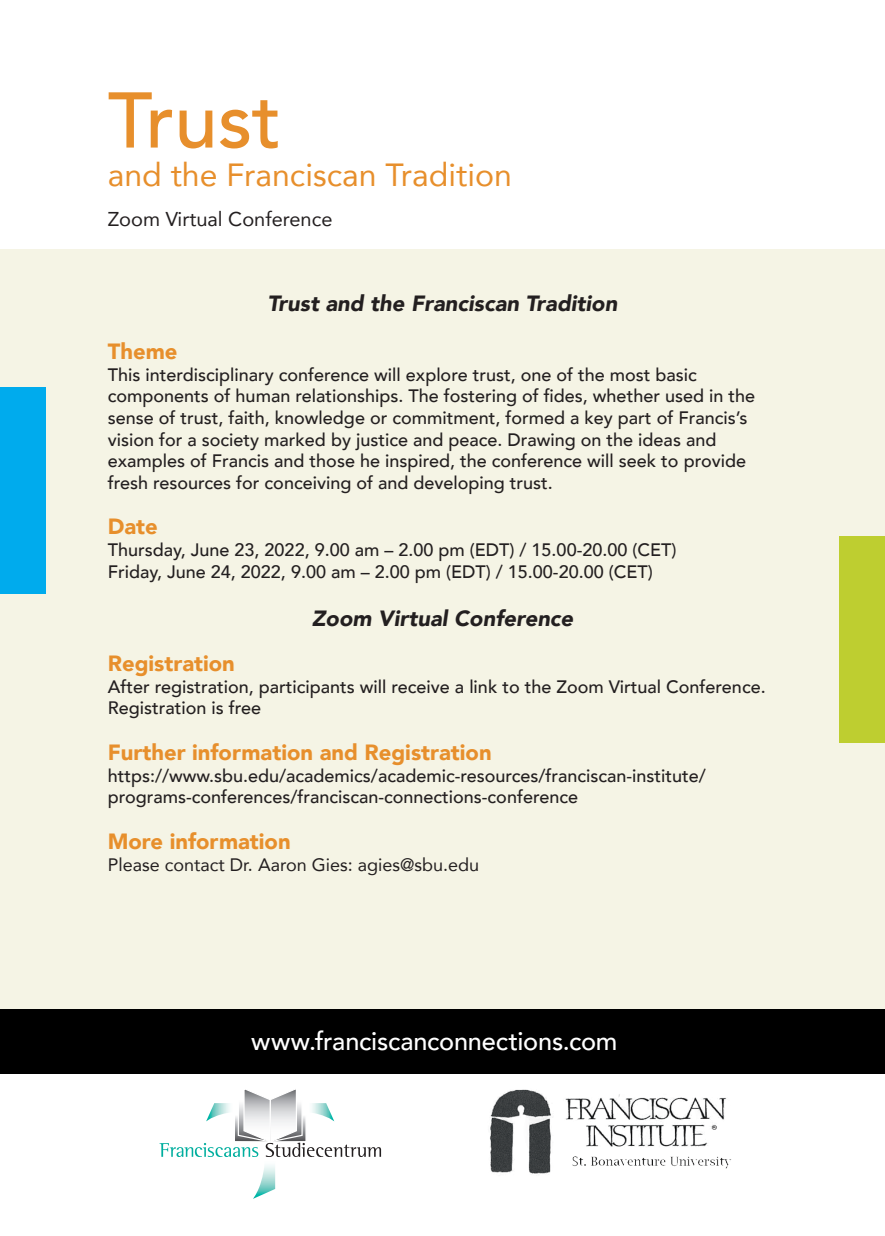
<style>
.page{position:relative;width:885px;height:1236px;background:#fff}
.page>*{position:absolute;margin:0;border:0;box-sizing:border-box;transform-origin:0 0}
.t1{font:500 78px "Avenir";color:#e78f2c}
.t2{font:32px "Avenir";color:#e78f2c}
.t3{font:500 25.6px "Avenir";letter-spacing:-.01em;color:#fff}
.t4{font:900 22px "Avenir";color:#e78f2c}
.t5{font:italic 900 22px "Avenir";color:#231f20}
.t6{font:20px "Avenir";color:#231f20}
.t7{font:500 18px/21.6px "Avenir";color:#231f20}
.t8{font:18px "Avenir";color:#231f20}
</style>
<div class="page">
<div style="left:0;top:249px;width:884px;height:775px;background:#f5f4e5"></div>
<div style="left:0;top:387px;width:45px;height:207px;background:#00abed"></div>
<div style="left:839px;top:536px;width:45px;height:207px;background:#bece30"></div>
<div style="left:0;top:1009px;width:884px;height:65px;background:#000"></div>
<img style="left:490px;top:1089px;width:242px;height:85px">
<svg style="left:159px;top:1089px;width:222px;height:110px"></svg>
<h1 class="t1" style="left:108px;top:53px;width:175px">Trust</h1>
<h2 class="t2" style="left:108px;top:149px;width:405px">and the Franciscan Tradition</h2>
<p class="t6" style="left:108px;top:203px;width:226px">Zoom Virtual Conference</p>
<p class="t5" style="left:267px;top:285px;width:351px">Trust and the Franciscan Tradition</p>
<p class="t4" style="left:108px;top:333px;width:71px">Theme</p>
<p class="t7" style="left:108px;top:363px;width:648px">This interdisciplinary conference will explore trust, one of the most basic components of human relationships. The fostering of fides, whether used in the sense of trust, faith, knowledge or commitment, formed a key part of Francis’s vision for a society marked by justice and peace. Drawing on the ideas and examples of Francis and those he inspired, the conference will seek to provide fresh resources for conceiving of and developing trust.</p>
<p class="t4" style="left:108px;top:508px;width:52px">Date</p>
<p class="t7" style="left:108px;top:538px;width:570px">Thursday, June 23, 2022, 9.00 am – 2.00 pm (EDT) / 15.00-20.00 (CET)<br>Friday, June 24, 2022, 9.00 am – 2.00 pm (EDT) / 15.00-20.00 (CET)</p>
<p class="t5" style="left:312px;top:600px;width:263px">Zoom Virtual Conference</p>
<p class="t4" style="left:108px;top:645px;width:129px">Registration</p>
<p class="t7" style="left:108px;top:675px;width:659px">After registration, participants will receive a link to the Zoom Virtual Conference.<br>Registration is free</p>
<p class="t4" style="left:108px;top:733px;width:385px">Further information and Registration</p>
<p class="t7" style="left:108px;top:763px;width:599px">https://www.sbu.edu/academics/academic-resources/franciscan-institute/ programs-conferences/franciscan-connections-conference</p>
<p class="t4" style="left:108px;top:822px;width:184px">More information</p>
<p class="t8" style="left:108px;top:851px;width:373px">Please contact Dr. Aaron Gies: agies@sbu.edu</p>
<h3 class="t3" style="left:251px;top:1019px;width:368px">www.franciscanconnections.com</h3>
</div>
